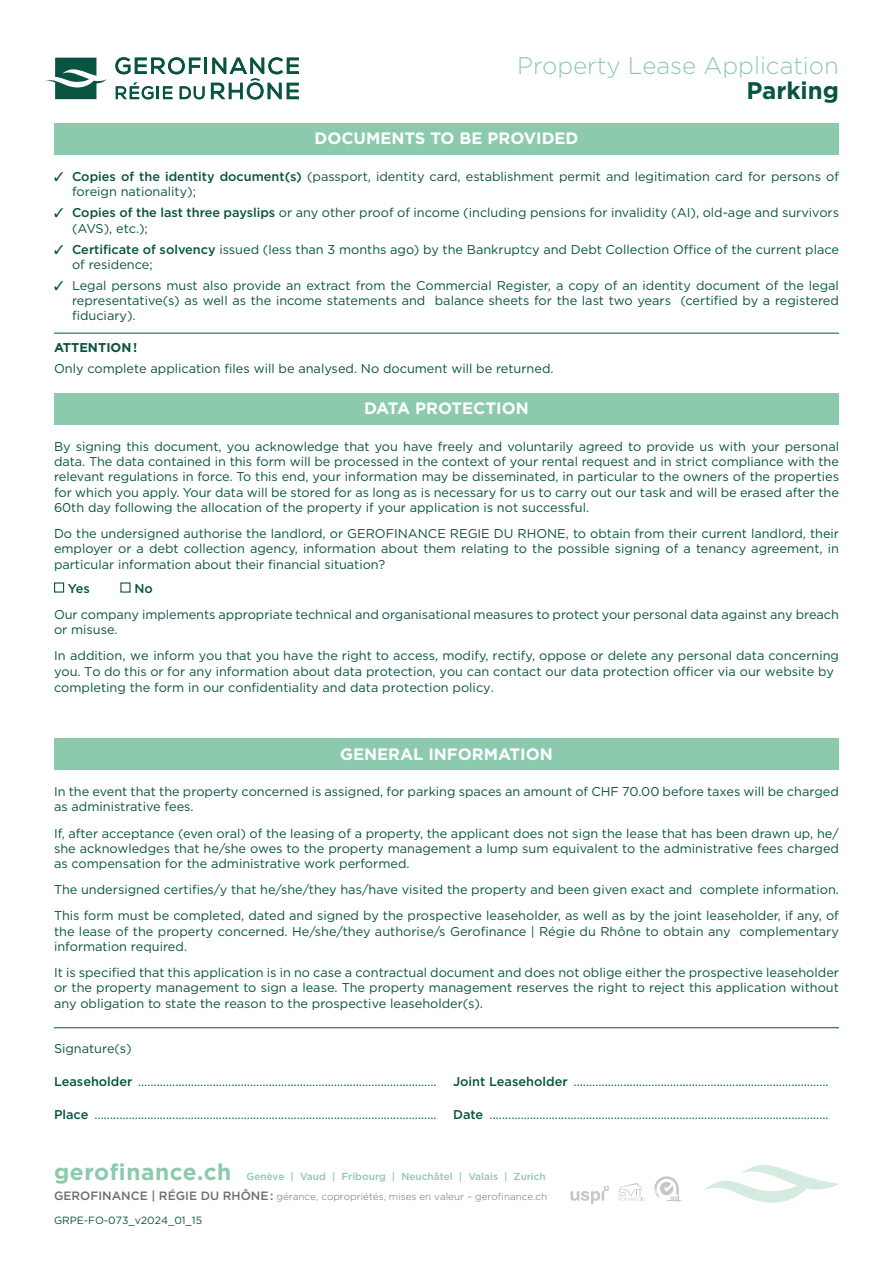
<style>
.page{position:relative;width:893px;height:1263px;background:#fff}
.page>*{position:absolute;margin:0;border:0;box-sizing:border-box;transform-origin:0 0}
.t1{font:300 24px "Gotham";color:#8ccaae}
.t2{font:700 24px "Gotham";color:#085440}
.t3{font:700 22.65px "Gotham";letter-spacing:.025em;color:#8ccaae}
.t4{font:700 16.5px "Gotham";color:#fff}
.t5{font:12.75px/15.3px "Gotham";color:#085440}
.t6{font:700 12.75px "Gotham";color:#085440}
.t7{font:500 12.75px "Gotham";color:#085440}
.t8{font:10.5px "Gotham";color:#085440}
.t9{font:500 10.2px "Gotham";color:#8ccaae}
.t10{font:300 9.9px "Gotham";color:#706f6f}
.s1{font-weight:500}
.s2{font-size:9.9px}
.s3{font-weight:500;font-size:12px}
</style>
<div class="page">
<svg style="left:115px;top:57px;width:184px;height:42px"></svg>
<svg style="left:45px;top:58px;width:62px;height:41px"></svg>
<div style="left:54px;top:123px;width:785px;height:31px;background:#8ccaae"></div>
<div style="left:54px;top:738px;width:785px;height:31px;background:#8ccaae"></div>
<hr style="left:54px;top:333px;width:785px;height:1px;background:#085440">
<hr style="left:54px;top:1027px;width:785px;height:1px;background:#085440">
<div style="left:54px;top:393px;width:785px;height:31px;background:#8ccaae"></div>
<div style="left:54px;top:582px;width:10px;height:11px;border:1px solid #085440"></div>
<svg style="left:570px;top:1186px;width:39px;height:18px"></svg>
<svg style="left:654px;top:1176px;width:26px;height:26px"></svg>
<svg style="left:618px;top:1183px;width:27px;height:18px"></svg>
<svg style="left:705px;top:1165px;width:134px;height:38px"></svg>
<h1 class="t1" style="left:517px;top:50px;width:323px">Property Lease Application</h1>
<h1 class="t2" style="left:746px;top:75px;width:94px">Parking</h1>
<p class="t4" style="left:314px;top:128px;width:266px">DOCUMENTS TO BE PROVIDED</p>
<p class="t5" style="left:72px;top:168px;width:768px;text-indent:-18px">✓ <span class="s1">Copies of the identity document(s)</span> (passport, identity card, establishment permit and legitimation card for persons of foreign nationality);</p>
<p class="t5" style="left:72px;top:205px;width:769px;text-indent:-18px">✓ <span class="s1">Copies of the last three payslips</span> or any other proof of income (including pensions for invalidity (AI), old-age and survivors (AVS), etc.);</p>
<p class="t5" style="left:72px;top:241px;width:768px;text-indent:-18px">✓ <span class="s1">Certificate of solvency</span> issued (less than 3 months ago) by the Bankruptcy and Debt Collection Office of the current place of residence;</p>
<p class="t5" style="left:72px;top:277px;width:768px;text-align:justify;text-indent:-18px">✓ Legal persons must also provide an extract from the Commercial Register, a copy of an identity document of the legal representative(s) as well as the income statements and balance sheets for the last two years (certified by a registered fiduciary).</p>
<p class="t6" style="left:54px;top:339px;width:85px">ATTENTION !</p>
<p class="t5" style="left:54px;top:361px;width:501px">Only complete application files will be analysed. No document will be returned.</p>
<p class="t4" style="left:364px;top:398px;width:166px">DATA PROTECTION</p>
<p class="t5" style="left:54px;top:438px;width:786px;text-align:justify">By signing this document, you acknowledge that you have freely and voluntarily agreed to provide us with your personal data. The data contained in this form will be processed in the context of your rental request and in strict compliance with the relevant regulations in force. To this end, your information may be disseminated, in particular to the owners of the properties for which you apply. Your data will be stored for as long as is necessary for us to carry out our task and will be erased after the 60th day following the allocation of the property if your application is not successful.</p>
<p class="t5" style="left:54px;top:525px;width:786px;text-align:justify">Do the undersigned authorise the landlord, or GEROFINANCE REGIE DU RHONE, to obtain from their current landlord, their employer or a debt collection agency, information about them relating to the possible signing of a tenancy agreement, in particular information about their financial situation?</p>
<p class="t7" style="left:68px;top:580px;width:23px">Yes</p>
<p class="t7" style="left:134px;top:580px;width:20px">No</p>
<p class="t5" style="left:54px;top:606px;width:786px">Our company implements appropriate technical and organisational measures to protect your personal data against any breach or misuse.</p>
<p class="t5" style="left:54px;top:647px;width:786px;line-height:15.8px">In addition, we inform you that you have the right to access, modify, rectify, oppose or delete any personal data concerning you. To do this or for any information about data protection, you can contact our data protection officer via our website by completing the form in our confidentiality and data protection policy.</p>
<p class="t4" style="left:340px;top:743px;width:214px">GENERAL INFORMATION</p>
<p class="t5" style="left:54px;top:784px;width:786px">In the event that the property concerned is assigned, for parking spaces an amount of CHF 70.00 before taxes will be charged as administrative fees.</p>
<p class="t5" style="left:54px;top:825px;width:786px;text-align:justify">If, after acceptance (even oral) of the leasing of a property, the applicant does not sign the lease that has been drawn up, he/ she acknowledges that he/she owes to the property management a lump sum equivalent to the administrative fees charged as compensation for the administrative work performed.</p>
<p class="t5" style="left:54px;top:876px;width:786px;line-height:26.1px">The undersigned certifies/y that he/she/they has/have visited the property and been given exact and complete information.<br>This form must be completed, dated and signed by the prospective leaseholder, as well as by the joint leaseholder, if any, of</p>
<p class="t5" style="left:54px;top:923px;width:786px">the lease of the property concerned. He/she/they authorise/s Gerofinance | Régie du Rhône to obtain any complementary information required.</p>
<p class="t5" style="left:54px;top:964px;width:787px;text-align:justify">It is specified that this application is in no case a contractual document and does not oblige either the prospective leaseholder or the property management to sign a lease. The property management reserves the right to reject this application without any obligation to state the reason to the prospective leaseholder(s).</p>
<p class="t5" style="left:54px;top:1041px;width:79px">Signature(s)</p>
<p class="t5" style="left:54px;top:1074px;width:384px"><span class="s1">Leaseholder</span> ................................................................................................</p>
<p class="t5" style="left:453px;top:1074px;width:377px"><span class="s1">Joint Leaseholder</span> ..................................................................................</p>
<p class="t5" style="left:54px;top:1107px;width:384px"><span class="s1">Place</span> ..............................................................................................................</p>
<p class="t5" style="left:453px;top:1107px;width:377px"><span class="s1">Date</span> .............................................................................................................</p>
<h2 class="t3" style="left:54px;top:1156px;width:179px">gerofinance.ch</h2>
<p class="t9" style="left:246px;top:1169px;width:301px">Genève | Vaud | Fribourg | Neuchâtel | Valais | Z<span class="s2">uric</span>h</p>
<p class="t10" style="left:54px;top:1191px;width:495px"><span class="s3">GEROFINANCE | RÉGIE DU RHÔNE :</span> gérance, copropriétés, mises en valeur – gerofinance.ch</p>
<p class="t8" style="left:54px;top:1214px;width:150px">GRPE-FO-073_v2024_01_15</p>
</div>
